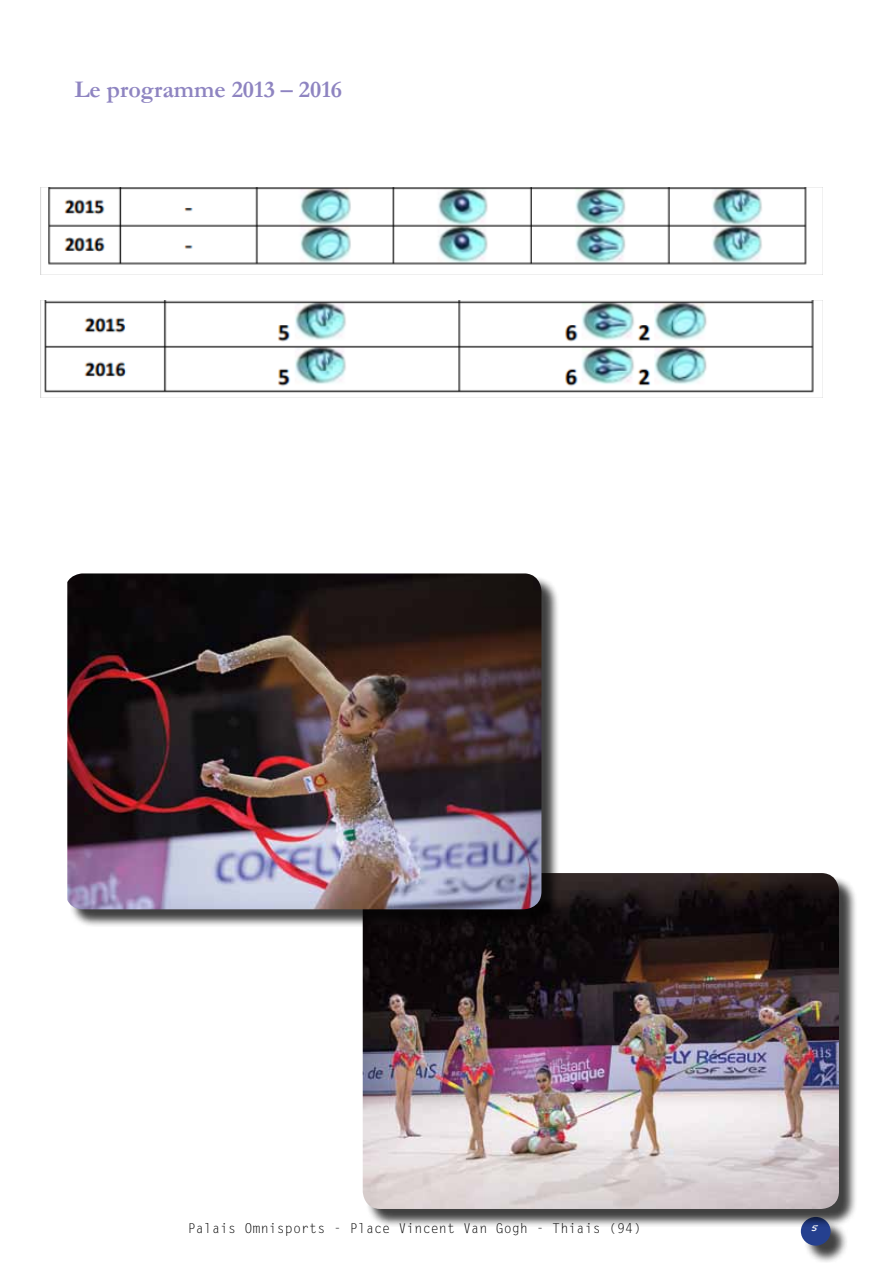
<style>
.page{position:relative;width:893px;height:1263px;background:#fff}
.page>*{position:absolute;margin:0;border:0;box-sizing:border-box;transform-origin:0 0}
.t1{font:700 24px "Garamond";color:#8e84c1}
.t2{font:13.5px "Letter Gothic Std";color:#000}
.t3{font:700 9px "Segoe Script";color:#fff}
</style>
<div class="page">
<div style="left:804px;top:1220px;width:45px;height:43px;background:#000;opacity:.75"></div>
<div style="left:801px;top:1217px;width:30px;height:28px;background:#25408f;border-radius:50%"></div>
<img style="left:40px;top:187px;width:783px;height:88px">
<img style="left:40px;top:300px;width:783px;height:98px">
<div style="left:365px;top:875px;width:492px;height:352px;background:#000;opacity:.75"></div>
<img style="left:363px;top:873px;width:476px;height:336px">
<div style="left:70px;top:576px;width:490px;height:352px;background:#000;opacity:.75"></div>
<img style="left:67px;top:573px;width:474px;height:336px">
<h1 class="t1" style="left:74px;top:73px;width:269px">Le programme 2013 – 2016</h1>
<p class="t2" style="left:188px;top:1221px;width:455px">Palais Omnisports - Place Vincent Van Gogh - Thiais (94)</p>
<p class="t3" style="left:811px;top:1221px;width:8px">5</p>
</div>
